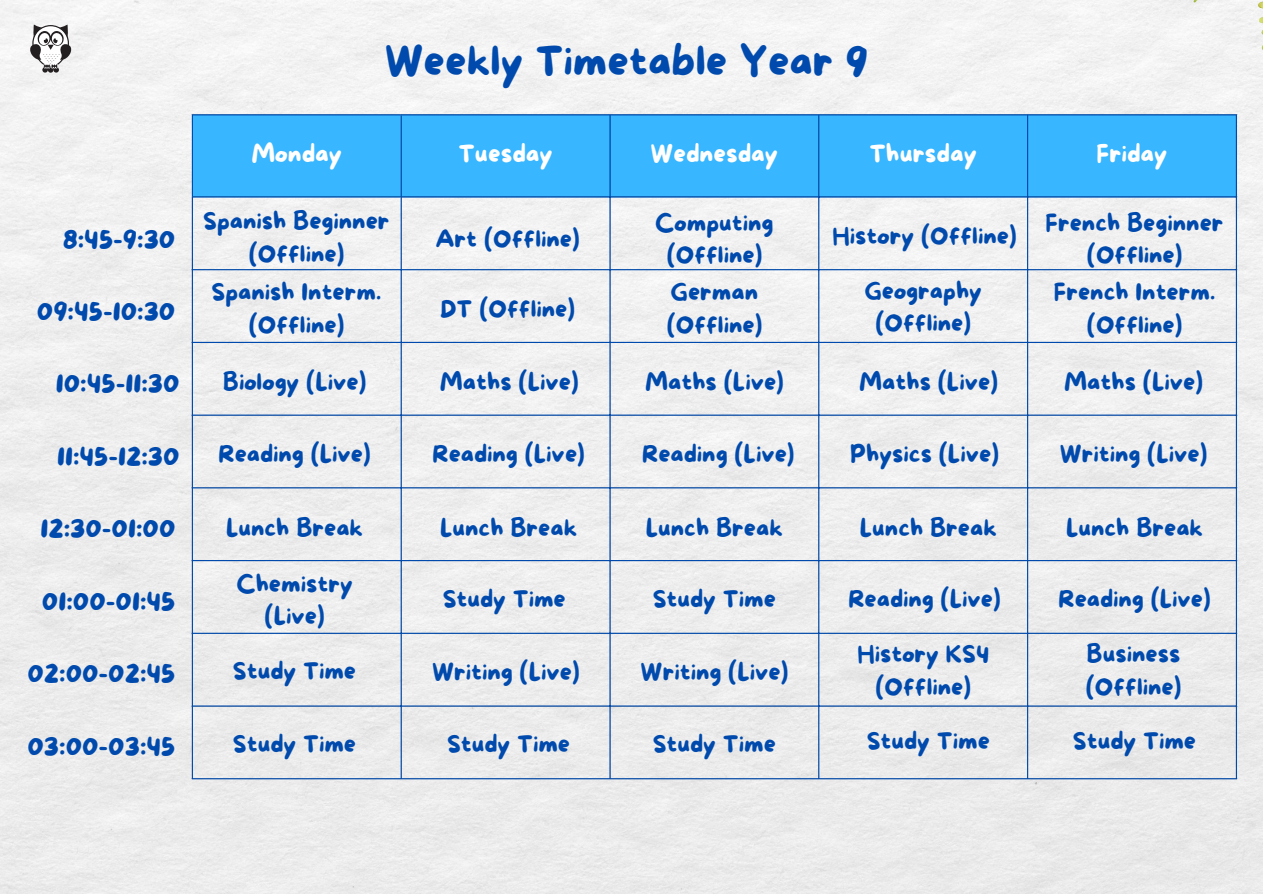
<style>
.page{position:relative;width:1263px;height:894px;background:#fff}
.page>*{position:absolute;margin:0;border:0;box-sizing:border-box;transform-origin:0 0}
.t1{font:42px "More Sugar";color:#004aad}
.t2{font:26.25px "More Sugar";color:#004aad}
.t3{font:24.6px "More Sugar";color:#fff}
.t4{font:23.85px/32.7px "More Sugar";color:#004aad;text-align:center}
</style>
<div class="page">
<div style="left:0;top:0;width:1263px;height:893px;background:#eee"></div>
<div style="left:193px;top:115px;width:1043px;height:81px;background:#38b6ff"></div>
<hr style="left:192px;top:115px;width:1px;height:81px;background:#004aad">
<hr style="left:401px;top:115px;width:1px;height:81px;background:#004aad">
<hr style="left:192px;top:114px;width:209px;height:1px;background:#004aad">
<hr style="left:193px;top:196px;width:208px;height:1px;background:#004aad">
<hr style="left:192px;top:196px;width:1px;height:582px;background:#004aad">
<hr style="left:401px;top:197px;width:1px;height:581px;background:#004aad">
<hr style="left:609px;top:115px;width:2px;height:663px;background:#004aad">
<hr style="left:818px;top:115px;width:1px;height:663px;background:#004aad">
<hr style="left:1027px;top:115px;width:1px;height:663px;background:#004aad">
<hr style="left:1236px;top:115px;width:1px;height:663px;background:#004aad">
<hr style="left:401px;top:114px;width:836px;height:1px;background:#004aad">
<hr style="left:401px;top:196px;width:836px;height:1px;background:#004aad">
<hr style="left:192px;top:269px;width:1045px;height:1px;background:#004aad">
<hr style="left:192px;top:342px;width:1045px;height:1px;background:#004aad">
<hr style="left:192px;top:414px;width:1045px;height:1px;background:#004aad">
<hr style="left:192px;top:487px;width:1045px;height:1px;background:#004aad">
<hr style="left:192px;top:560px;width:1045px;height:1px;background:#004aad">
<hr style="left:192px;top:632px;width:1045px;height:1px;background:#004aad">
<hr style="left:192px;top:705px;width:1045px;height:1px;background:#004aad">
<hr style="left:192px;top:778px;width:1045px;height:1px;background:#004aad">
<div style="left:907px;top:0;width:356px;height:50px;background:#f3f3f3"></div>
<svg style="left:29px;top:25px;width:44px;height:48px"></svg>
<p class="t1" style="left:385px;top:38px;width:485px">Weekly Timetable Year 9</p>
<p class="t3" style="left:251px;top:140px;width:92px">Monday</p>
<p class="t3" style="left:458px;top:140px;width:96px">Tuesday</p>
<p class="t3" style="left:651px;top:140px;width:129px">Wednesday</p>
<p class="t3" style="left:869px;top:140px;width:109px">Thursday</p>
<p class="t3" style="left:1096px;top:140px;width:72px">Friday</p>
<p class="t2" style="left:63px;top:225px;width:114px">8:45-9:30</p>
<p class="t2" style="left:37px;top:296px;width:140px">09:45-10:30</p>
<p class="t4" style="left:203px;top:206px;width:188px">Spanish Beginner (Offline)</p>
<p class="t4" style="left:212px;top:277px;width:171px">Spanish Interm. (Offline)</p>
<p class="t4" style="left:435px;top:224px;width:146px">Art (Offline)</p>
<p class="t4" style="left:440px;top:293px;width:136px">DT (Offline)</p>
<p class="t4" style="left:655px;top:207px;width:120px">Computing (Offline)</p>
<p class="t4" style="left:667px;top:277px;width:97px;text-align:left">German (Offline)</p>
<p class="t4" style="left:832px;top:221px;width:185px">History (Offline)</p>
<p class="t4" style="left:864px;top:275px;width:119px">Geography (Offline)</p>
<p class="t4" style="left:1046px;top:207px;width:179px">French Beginner (Offline)</p>
<p class="t4" style="left:1054px;top:277px;width:163px">French Interm. (Offline)</p>
<p class="t2" style="left:56px;top:369px;width:125px">10:45-11:30</p>
<p class="t4" style="left:223px;top:366px;width:145px">Biology (Live)</p>
<p class="t4" style="left:440px;top:366px;width:140px">Maths (Live)</p>
<p class="t4" style="left:645px;top:366px;width:140px">Maths (Live)</p>
<p class="t4" style="left:859px;top:366px;width:140px">Maths (Live)</p>
<p class="t4" style="left:1064px;top:366px;width:140px">Maths (Live)</p>
<h1 class="t2" style="left:57px;top:441px;width:124px">11:45-12:30</h1>
<p class="t4" style="left:219px;top:439px;width:154px">Reading (Live)</p>
<p class="t4" style="left:433px;top:439px;width:154px">Reading (Live)</p>
<p class="t4" style="left:642px;top:439px;width:154px">Reading (Live)</p>
<p class="t4" style="left:850px;top:439px;width:150px">Physics (Live)</p>
<p class="t4" style="left:1060px;top:439px;width:149px">Writing (Live)</p>
<p class="t2" style="left:40px;top:514px;width:137px">12:30-01:00</p>
<p class="t4" style="left:226px;top:513px;width:139px">Lunch Break</p>
<p class="t4" style="left:440px;top:513px;width:139px">Lunch Break</p>
<p class="t4" style="left:646px;top:513px;width:139px">Lunch Break</p>
<p class="t4" style="left:860px;top:513px;width:139px">Lunch Break</p>
<p class="t4" style="left:1066px;top:513px;width:139px">Lunch Break</p>
<p class="t2" style="left:42px;top:586px;width:135px">01:00-01:45</p>
<p class="t2" style="left:28px;top:658px;width:149px">02:00-02:45</p>
<p class="t4" style="left:236px;top:568px;width:118px">Chemistry (Live)</p>
<p class="t4" style="left:233px;top:655px;width:125px">Study Time</p>
<p class="t4" style="left:443px;top:584px;width:125px">Study Time</p>
<p class="t4" style="left:432px;top:656px;width:149px">Writing (Live)</p>
<p class="t4" style="left:653px;top:584px;width:125px">Study Time</p>
<p class="t4" style="left:641px;top:656px;width:149px">Writing (Live)</p>
<p class="t4" style="left:848px;top:584px;width:154px">Reading (Live)</p>
<p class="t4" style="left:1058px;top:584px;width:154px">Reading (Live)</p>
<p class="t4" style="left:857px;top:639px;width:133px">History KS4 (Offline)</p>
<p class="t4" style="left:1086px;top:639px;width:97px;text-align:left">Business (Offline)</p>
<p class="t2" style="left:27px;top:731px;width:150px">03:00-03:45</p>
<p class="t4" style="left:233px;top:728px;width:125px">Study Time</p>
<p class="t4" style="left:447px;top:728px;width:125px">Study Time</p>
<p class="t4" style="left:653px;top:728px;width:125px">Study Time</p>
<p class="t4" style="left:867px;top:726px;width:125px">Study Time</p>
<p class="t4" style="left:1073px;top:726px;width:125px">Study Time</p>
</div>
